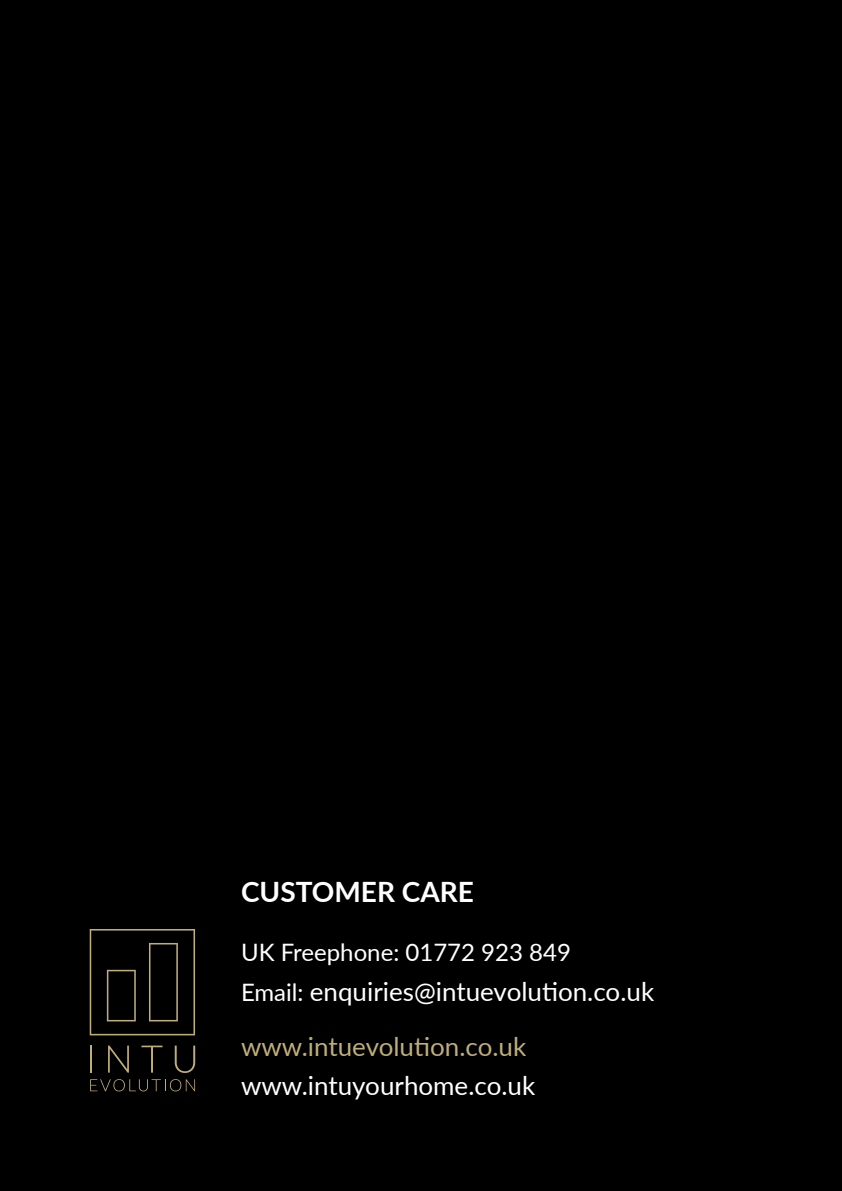
<style>
.page{position:relative;width:842px;height:1191px;background:#000001}
.page>*{position:absolute;margin:0;border:0;box-sizing:border-box;transform-origin:0 0}
.t1{font:700 28px "Lato";color:#fff}
.t2{font:26px/55.4px "Lato";color:#fff}
.t3{font:24px "Lato";color:#fff}
.s1{font-size:24px}
.s2{color:#bfad7a}
</style>
<div class="page">
<hr style="left:90px;top:1045px;width:2px;height:27px;background:#bfad7b">
<svg style="left:108px;top:1045px;width:21px;height:27px"></svg>
<svg style="left:141px;top:1045px;width:21px;height:27px"></svg>
<svg style="left:175px;top:1045px;width:20px;height:28px"></svg>
<svg style="left:90px;top:929px;width:105px;height:106px"></svg>
<svg style="left:90px;top:1079px;width:105px;height:12px"></svg>
<p class="t1" style="left:241px;top:870px;width:234px">CUSTOMER CARE</p>
<p class="t3" style="left:241px;top:935px;width:331px">UK Freephone: 01772 923 849</p>
<p class="t2" style="left:241px;top:962px;width:415px"><span class="s1">Email:</span> enquiries@intuevolution.co.uk <span class="s2">www.intuevolution.co.uk</span></p>
<p class="t2" style="left:241px;top:1057px;width:296px">www.intuyourhome.co.uk</p>
</div>
